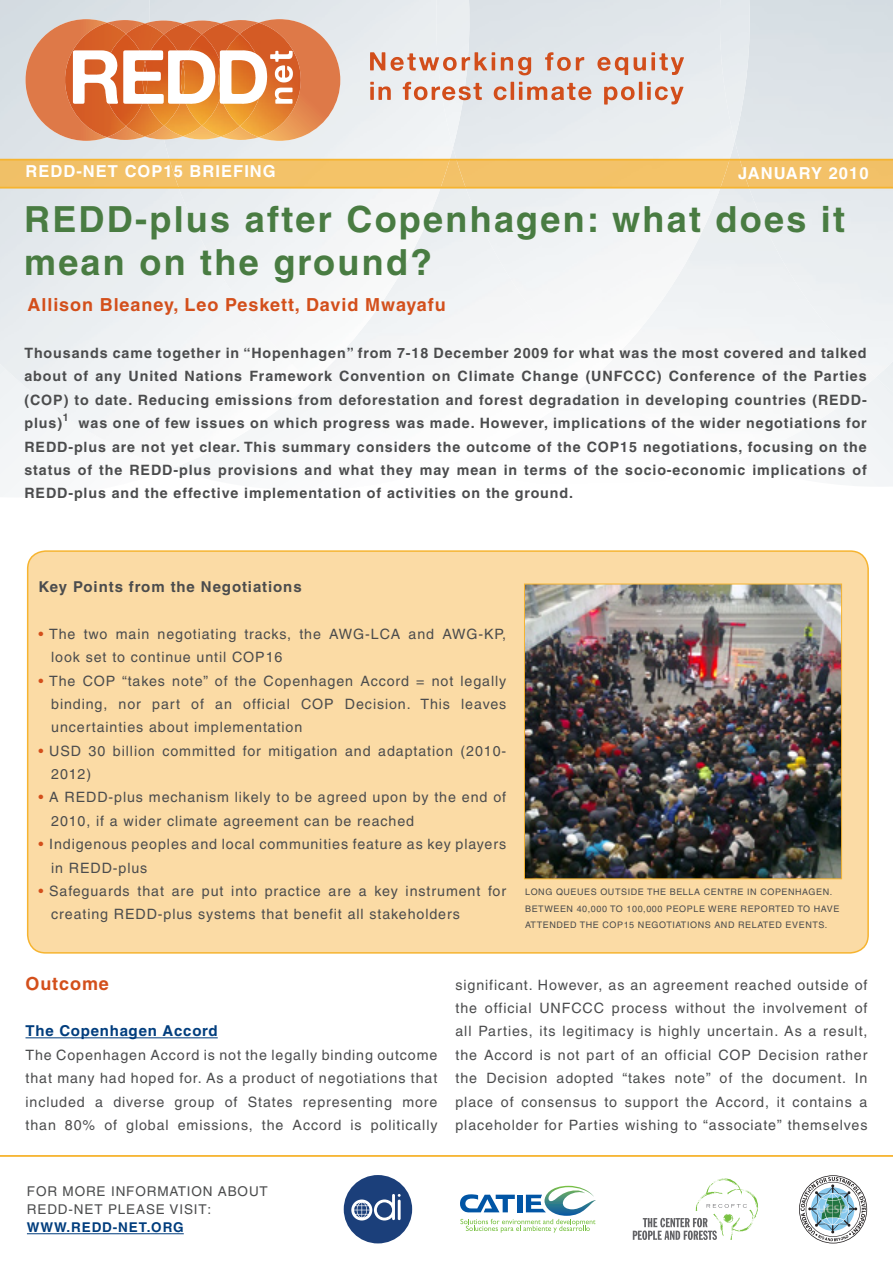
<style>
.page{position:relative;width:893px;height:1263px;background:#fff}
.page>*{position:absolute;margin:0;border:0;box-sizing:border-box;transform-origin:0 0}
.Main_Header{font:700 36px/43.2px "Helvetica";letter-spacing:.065em;color:#497c42}
.Headers{font:700 18px "Helvetica";letter-spacing:.05em;color:#d34f1b}
.Issue{font:700 16.5px "Helvetica";letter-spacing:.065em;color:#fff}
.box_text_heading{font:700 15px "Helvetica";letter-spacing:.06em;color:#4b4c4d}
.Subheader{font:700 15px "Helvetica";letter-spacing:.05em;color:#013d7d}
.Body_Text_bold{font:700 14.25px/23.4px "Helvetica";letter-spacing:.065em;color:#4b4c4d;text-align:justify}
.Bullets_copy_version{font:14.25px/23.4px "Helvetica";letter-spacing:.065em;color:#4b4c4d}
.Body_Text{font:14.25px/23.4px "Helvetica";letter-spacing:.065em;color:#4b4c4d;text-align:justify}
.More_info{font:13.5px/18px "Helvetica";letter-spacing:.065em;color:#4b4c4d}
.More_info-2{font:700 13.5px "Helvetica";letter-spacing:.065em;color:#013d7d}
.Body_Text_bold-2{font:700 10.5px "Helvetica";color:#4b4c4d}
.Photo_Decription{font:9px "Helvetica";letter-spacing:.065em;color:#4b4c4d}
.s1{color:#d34f1b}
</style>
<div class="page">
<div style="left:453px;top:148px;width:141px;height:216px;background:#f1f4f6"></div>
<div style="left:718px;top:0;width:33px;height:141px;background:#e5eaee"></div>
<svg style="left:0;top:364px;width:893px;height:133px"></svg>
<img style="left:0;top:0;width:312px;height:469px">
<img style="left:147px;top:0;width:306px;height:382px">
<div style="left:434px;top:0;width:37px;height:148px;background:#eaeef1"></div>
<img style="left:729px;top:161px;width:11px;height:26px">
<div style="left:740px;top:161px;width:153px;height:26px;background:#f3c168"></div>
<img style="left:450px;top:161px;width:6px;height:26px">
<div style="left:456px;top:161px;width:273px;height:26px;background:#f3c268"></div>
<div style="left:0;top:161px;width:169px;height:26px;background:#f1c067"></div>
<div style="left:169px;top:161px;width:281px;height:26px;background:#f3c268"></div>
<svg style="left:26px;top:12px;width:323px;height:130px;background:#e3a077"></svg>
<svg style="left:370px;top:52px;width:15px;height:18px"></svg>
<svg style="left:391px;top:52px;width:104px;height:19px;background:#e0b5a5"></svg>
<svg style="left:501px;top:57px;width:30px;height:18px"></svg>
<svg style="left:545px;top:52px;width:39px;height:19px"></svg>
<svg style="left:597px;top:57px;width:31px;height:18px"></svg>
<svg style="left:634px;top:52px;width:50px;height:23px"></svg>
<svg style="left:370px;top:82px;width:21px;height:18px"></svg>
<svg style="left:403px;top:82px;width:79px;height:18px"></svg>
<svg style="left:494px;top:82px;width:97px;height:18px;background:#dcac9b"></svg>
<svg style="left:604px;top:82px;width:79px;height:23px;background:#e0baad"></svg>
<hr style="left:0;top:159px;width:893px;height:2px;background:#f6b430">
<hr style="left:0;top:187px;width:893px;height:2px;background:#f6b430">
<hr style="left:0;top:1155px;width:893px;height:2px;background:#f6b430">
<hr style="left:27px;top:1233px;width:157px;height:1px;background:#013d7d">
<svg style="left:633px;top:1178px;width:125px;height:62px"></svg>
<div style="left:344px;top:1175px;width:68px;height:68px;background:#1b3f7a;border-radius:50%"></div>
<svg style="left:351px;top:1194px;width:50px;height:26px"></svg>
<svg style="left:460px;top:1186px;width:136px;height:47px"></svg>
<svg style="left:799px;top:1175px;width:68px;height:68px"></svg>
<div style="left:28px;top:551px;width:840px;height:402px;background:#fbdba5;border-radius:18px"></div>
<div style="left:27px;top:550px;width:842px;height:404px;border:2px solid #f6b430;border-radius:18px"></div>
<hr style="left:26px;top:1037px;width:192px;height:1px;background:#013d7d">
<img style="left:526px;top:586px;width:314px;height:291px">
<div style="left:524px;top:584px;width:318px;height:295px;border:1px solid #f6b430"></div>
<p class="Issue" style="left:26px;top:161px;width:252px">REDD-net COP15 briefing</p>
<p class="Issue" style="left:738px;top:163px;width:132px">January 2010</p>
<p class="Main_Header" style="left:24px;top:197px;width:823px">REDD-plus after Copenhagen: what does it mean on the ground?</p>
<p class="Headers" style="left:28px;top:293px;width:420px">Allison Bleaney, Leo Peskett, David Mwayafu</p>
<p class="Body_Text_bold" style="left:24px;top:341px;width:844px">Thousands came together in “Hopenhagen” from 7-18 December 2009 for what was the most covered and talked about of any United Nations Framework Convention on Climate Change (UNF</p>
<p class="Body_Text_bold" style="left:24px;top:364px;width:844px;text-indent:599px">CCC) Conference of the Parties (COP) to date. Reducing emissions from deforestation and forest degradation in developing countries (REDD&shy;plus)</p>
<p class="Body_Text_bold-2" style="left:63px;top:411px;width:7px">1</p>
<p class="Body_Text_bold" style="left:24px;top:411px;width:844px;text-indent:54px">was one of few issues on which progress was made. However, implications of the wider negotiations for REDD-plus are not yet clear. This summary considers the outcome of the COP15 negotiations, focusing on the status of the REDD-plus provisions and what they may mean in terms of the socio-economic implications of REDD-plus and the effective implementation of activities on the ground.</p>
<p class="box_text_heading" style="left:38px;top:577px;width:265px">Key Points from the Negotiations</p>
<p class="Bullets_copy_version" style="left:51px;top:622px;width:457px;text-indent:-13px"><span class="s1">•</span> The two main negotiating tracks, the AWG-LCA and AWG-KP, look set to continue until COP16</p>
<p class="Bullets_copy_version" style="left:51px;top:669px;width:457px;text-align:justify;text-indent:-13px"><span class="s1">•</span> The COP “takes note” of the Copenhagen Accord = not legally binding, nor part of an official COP Decision. This leaves uncertainties about implementation</p>
<p class="Bullets_copy_version" style="left:51px;top:739px;width:456px;text-indent:-13px"><span class="s1">•</span> USD 30 billion committed for mitigation and adaptation (2010-<br>2012)</p>
<p class="Bullets_copy_version" style="left:51px;top:786px;width:456px;text-indent:-13px"><span class="s1">•</span> A REDD-plus mechanism likely to be agreed upon by the end of<br>2010, if a wider climate agreement can be reached</p>
<p class="Bullets_copy_version" style="left:51px;top:832px;width:456px;text-indent:-13px"><span class="s1">•</span> Indigenous peoples and local communities feature as key players in REDD-plus</p>
<p class="Bullets_copy_version" style="left:51px;top:879px;width:456px;text-indent:-13px"><span class="s1">•</span> Safeguards that are put into practice are a key instrument for creating REDD-plus systems that benefit all stakeholders</p>
<p class="Photo_Decription" style="left:525px;top:887px;width:14px">Long</p>
<p class="Photo_Decription" style="left:556px;top:887px;width:15px">queues</p>
<p class="Photo_Decription" style="left:600px;top:887px;width:8px">outside</p>
<p class="Photo_Decription" style="left:647px;top:887px;width:37px">the Bella</p>
<p class="Photo_Decription" style="left:704px;top:887px;width:15px">Centre</p>
<p class="Photo_Decription" style="left:747px;top:887px;width:28px">in Copen</p>
<p class="Photo_Decription" style="left:795px;top:887px;width:15px">hagen</p>
<p class="Photo_Decription" style="left:830px;top:887px;width:4px">.</p>
<p class="Photo_Decription" style="left:525px;top:903px;width:8px">between</p>
<p class="Photo_Decription" style="left:577px;top:903px;width:97px">40,000 to 100,000 people</p>
<p class="Photo_Decription" style="left:708px;top:903px;width:9px">were</p>
<p class="Photo_Decription" style="left:741px;top:903px;width:8px">reported</p>
<p class="Photo_Decription" style="left:797px;top:903px;width:31px">to have</p>
<p class="Photo_Decription" style="left:525px;top:919px;width:8px">attended</p>
<p class="Photo_Decription" style="left:580px;top:919px;width:66px">the COP15 negotiations</p>
<p class="Photo_Decription" style="left:714px;top:919px;width:8px">and</p>
<p class="Photo_Decription" style="left:738px;top:919px;width:8px">related</p>
<p class="Photo_Decription" style="left:786px;top:919px;width:8px">events</p>
<p class="Photo_Decription" style="left:825px;top:919px;width:4px">.</p>
<p class="Headers" style="left:26px;top:972px;width:85px">Outcome</p>
<p class="Subheader" style="left:26px;top:1022px;width:194px">The Copenhagen Accord</p>
<p class="Body_Text" style="left:26px;top:1043px;width:413px">The Copenhagen Accord is not the legally binding outcome that many had hoped for. As a product of negotiations that included a diverse group of States representing more than 80% of global emissions, the Accord is politically</p>
<p class="Body_Text" style="left:455px;top:973px;width:413px">significant. However, as an agreement reached outside of the official UNFCCC process without the involvement of all Parties, its legitimacy is highly uncertain. As a result, the Accord is not part of an official COP Decision rather the Decision adopted “takes note” of the document. In place of consensus to support the Accord, it contains a placeholder for Parties wishing to “associate” themselves</p>
<p class="More_info" style="left:27px;top:1182px;width:242px">FOR MORE INFORMATION ABOUT<br>REDD-net</p>
<p class="More_info" style="left:108px;top:1200px;width:105px">PLEASE VISIT:</p>
<p class="More_info-2" style="left:27px;top:1219px;width:66px">www.redd</p>
<p class="More_info-2" style="left:113px;top:1219px;width:72px">-net.org</p>
</div>
